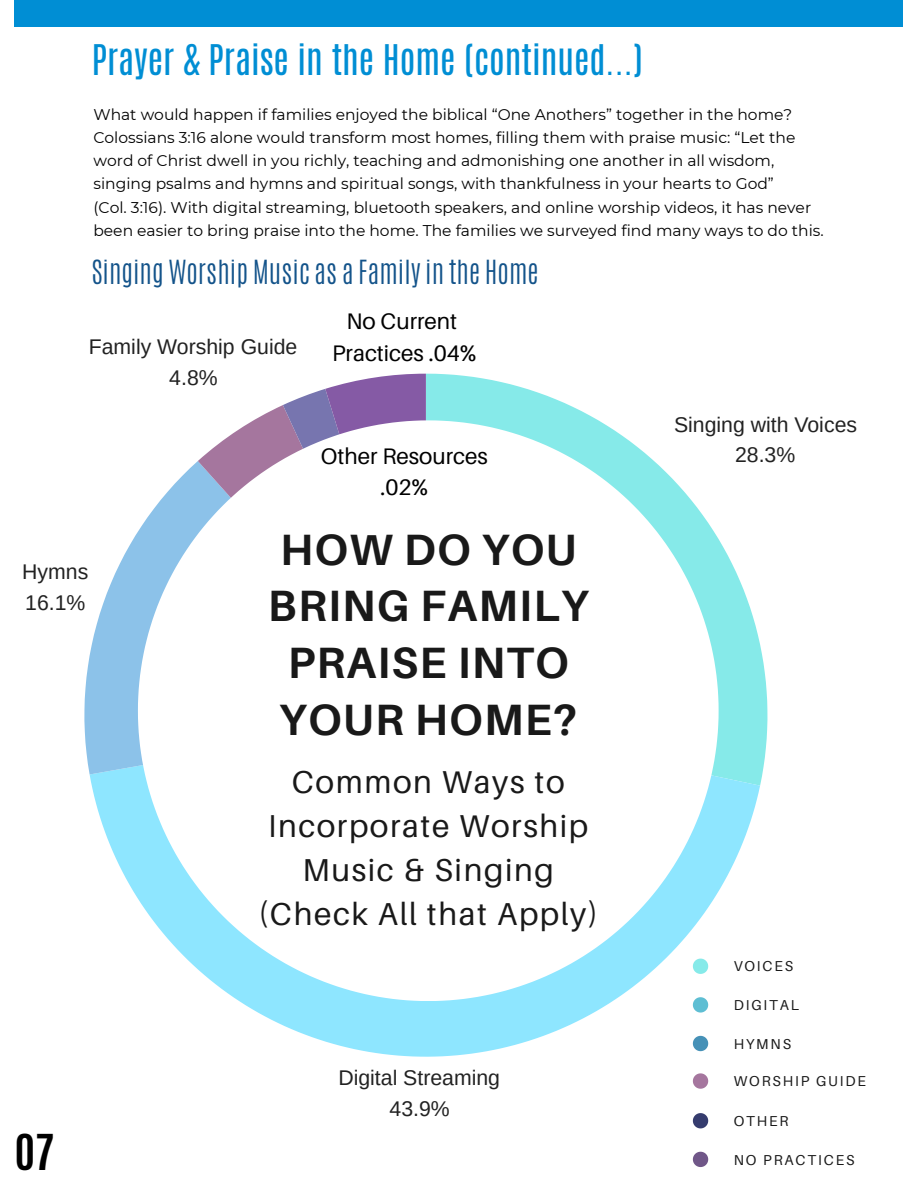
<style>
.page{position:relative;width:918px;height:1188px;background:#fff}
.page>*{position:absolute;margin:0;border:0;box-sizing:border-box;transform-origin:0 0}
.t1{font:700 43.8px/56.7px "Aileron";letter-spacing:.03em;color:#191919;text-align:center}
.t2{font:700 41.25px "Antonio";color:#000}
.t3{font:35.25px "Antonio";color:#008ed4}
.t4{font:31.65px/43.8px "Aileron";letter-spacing:.05em;color:#191919;text-align:center}
.t5{font:300 27.75px "Antonio";color:#13538a}
.t6{font:22.5px/31.5px "Aileron";color:#000;text-align:center}
.t7{font:21.3px/30.5px "Arimo";color:#222;text-align:center}
.t8{font:15.45px/23.2px "Montserrat";color:#000}
.t9{font:14.4px "Aileron";letter-spacing:.13em;color:#191919}
</style>
<div class="page">
<div style="left:15px;top:0;width:888px;height:27px;background:#008ed4"></div>
<svg style="left:426px;top:374px;width:342px;height:412px"></svg>
<svg style="left:90px;top:715px;width:670px;height:342px"></svg>
<svg style="left:84px;top:532px;width:54px;height:242px;fill:#8cc2e9"></svg>
<svg style="left:283px;top:389px;width:42px;height:31px"></svg>
<svg style="left:325px;top:374px;width:101px;height:46px;background:#916cae"></svg>
<svg style="left:138px;top:420px;width:580px;height:581px"></svg>
<svg style="left:693px;top:959px;width:15px;height:15px"></svg>
<svg style="left:693px;top:997px;width:15px;height:16px"></svg>
<svg style="left:693px;top:1036px;width:15px;height:15px"></svg>
<svg style="left:693px;top:1113px;width:15px;height:15px"></svg>
<svg style="left:693px;top:1152px;width:15px;height:15px"></svg>
<svg style="left:693px;top:1073px;width:15px;height:16px"></svg>
<h2 class="t3" style="left:92px;top:35px;width:553px">Prayer &amp; Praise in the Home (continued...)</h2>
<p class="t8" style="left:93px;top:102px;width:703px">What would happen if families enjoyed the biblical “One Anothers” together in the home?<br>Colossians 3:16 alone would transform most homes, filling them with praise music: “Let the word of Christ dwell in you richly, teaching and admonishing one another in all wisdom, singing psalms and hymns and spiritual songs, with thankfulness in your hearts to God”</p>
<h3 class="t8" style="left:93px;top:196px;width:732px">(Col. 3:16). With digital streaming, bluetooth speakers, and online worship videos, it has never been easier to bring praise into the home. The families we surveyed find many ways to do this.</h3>
<p class="t5" style="left:92px;top:252px;width:448px">Singing Worship Music as a Family in the Home</p>
<h3 class="t7" style="left:89px;top:332px;width:210px">Family Worship Guide<br>4.8%</h3>
<h1 class="t6" style="left:332px;top:305px;width:146px">No Current<br>Practices .04%</h1>
<h4 class="t6" style="left:321px;top:440px;width:168px">Other Resources .02%</h4>
<h3 class="t7" style="left:22px;top:557px;width:68px;text-align:left">Hymns<br>16.1%</h3>
<h5 class="t2" style="left:15px;top:1123px;width:41px">07</h5>
<h4 class="t1" style="left:268px;top:520px;width:322px">HOW DO YOU<br>BRING FAMILY<br>PRAISE INTO<br>YOUR HOME?</h4>
<p class="t4" style="left:258px;top:759px;width:341px">Common Ways to<br>Incorporate Worship<br>Music &amp; Singing (Check All that Apply)</p>
<h3 class="t7" style="left:338px;top:1063px;width:163px">Digital Streaming<br>43.9%</h3>
<h3 class="t7" style="left:674px;top:409px;width:185px">Singing with Voices<br>28.3%</h3>
<h2 class="t9" style="left:734px;top:957px;width:61px">VOICES</h2>
<p class="t9" style="left:734px;top:996px;width:67px">DIGITAL</p>
<p class="t9" style="left:734px;top:1035px;width:59px">HYMNS</p>
<p class="t9" style="left:734px;top:1072px;width:134px">WORSHIP GUIDE</p>
<h5 class="t9" style="left:734px;top:1112px;width:56px">OTHER</h5>
<h5 class="t9" style="left:734px;top:1151px;width:122px">NO PRACTICES</h5>
</div>
